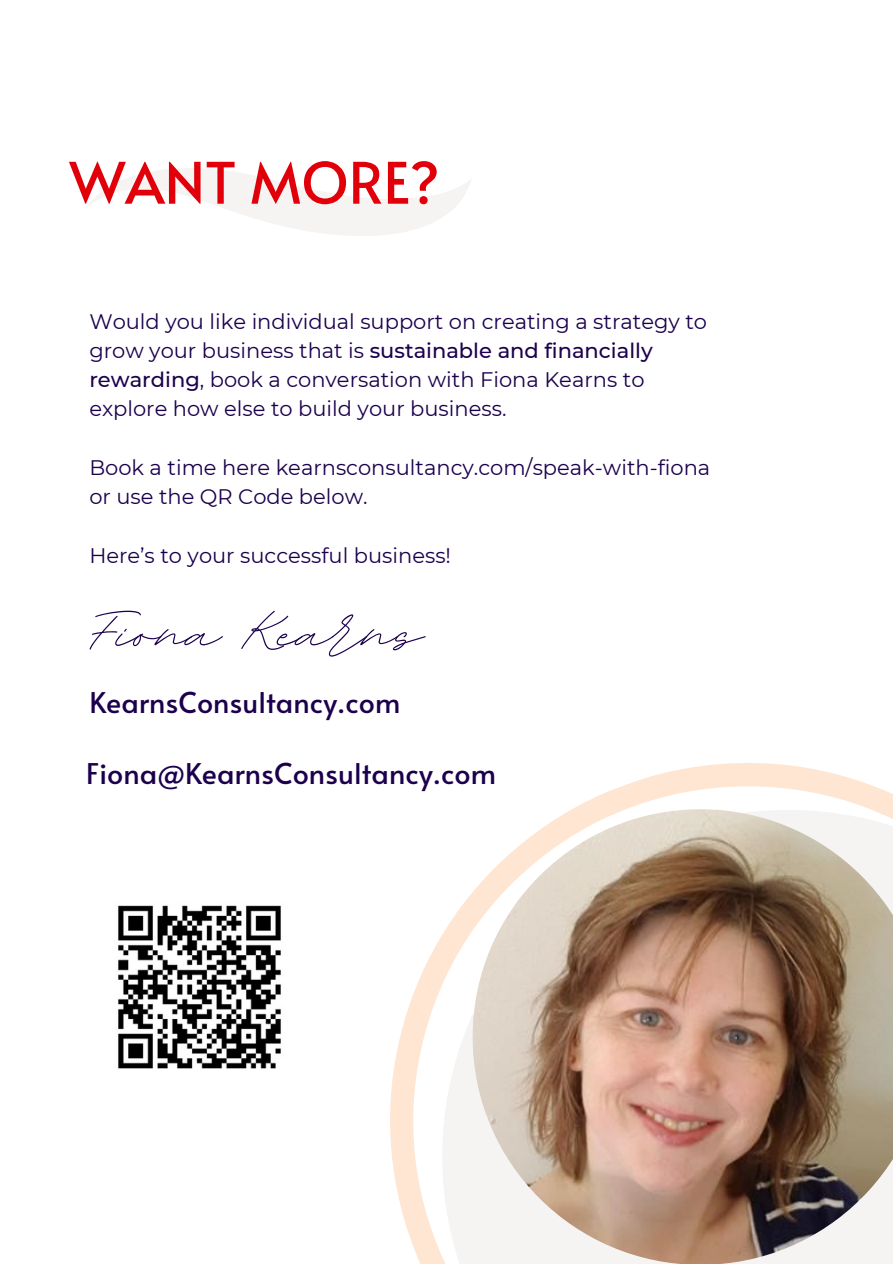
<style>
.page{position:relative;width:893px;height:1264px;background:#fff}
.page>*{position:absolute;margin:0;border:0;box-sizing:border-box;transform-origin:0 0}
.t1{font:105px "BD Script";color:#1c004d}
.t2{font:57px "Alata";color:#e1000a}
.t3{font:28.5px "Alata";color:#1c004d}
.t4{font:21px/29.2px "Montserrat";color:#1c004d}
.s1{font-weight:500}
</style>
<div class="page">
<svg style="left:89px;top:168px;width:382px;height:68px"></svg>
<svg style="left:390px;top:763px;width:502px;height:500px"></svg>
<img style="left:472px;top:809px;width:420px;height:454px">
<img style="left:118px;top:905px;width:163px;height:164px">
<p class="t2" style="left:69px;top:141px;width:372px">WANT MORE?</p>
<p class="t4" style="left:89px;top:306px;width:619px">Would you like individual support on creating a strategy to grow your business that is <span class="s1">sustainable and financially rewarding</span>, book a conversation with Fiona Kearns to explore how else to build your business.</p>
<p class="t4" style="left:89px;top:452px;width:622px">Book a time here kearnsconsultancy.com/speak-with-fiona or use the QR Code below.</p>
<p class="t4" style="left:89px;top:540px;width:363px">Here’s to your successful business!</p>
<p class="t1" style="left:86px;top:562px;width:338px">Fiona Kearns</p>
<p class="t3" style="left:89px;top:682px;width:312px">KearnsConsultancy.com</p>
<p class="t3" style="left:86px;top:752px;width:411px">Fiona@KearnsConsultancy.com</p>
</div>
